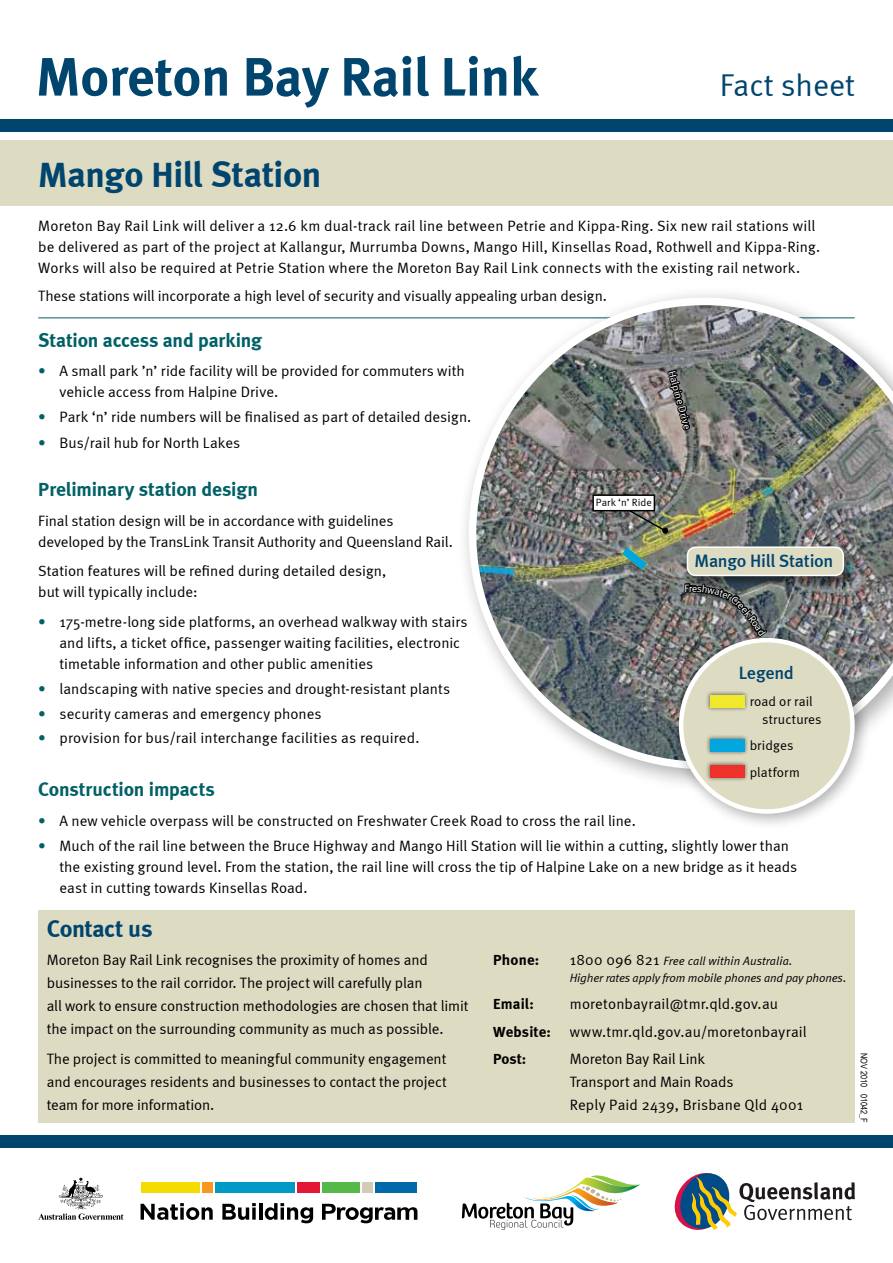
<style>
.page{position:relative;width:893px;height:1263px;background:#fff}
.page>*{position:absolute;margin:0;border:0;box-sizing:border-box;transform-origin:0 0}
.t1{font:700 54px "Meta";color:#00456e}
.t2{font:700 36px "Meta";letter-spacing:-.01em;color:#00456e}
.t3{font:31.5px "Meta Normal";color:#00456e}
.t4{font:700 24px "Meta";letter-spacing:-.02em;color:#00456e}
.t5{font:700 19.5px "Meta";letter-spacing:-.01em;color:#006166}
.t6{font:500 18px "Meta";letter-spacing:-.015em;color:#00456e}
.t7{font:15px/21px "Meta Normal";letter-spacing:.005em;color:#000}
.t8{font:700 15px "Meta";letter-spacing:.005em;color:#000}
.t9{font:13.5px/18px "Meta Normal";letter-spacing:.015em;color:#000}
.t10{font:italic 12px/17px "Meta Normal";letter-spacing:-.01em;color:#000}
.t11{font:10.5px "Meta Normal";color:#fff}
.t12{font:10.5px "Meta Normal";letter-spacing:.01em;color:#000}
.t13{font:9px "Arial Narrow";color:#000}
.s1{color:#006166}
.s2{font-style:normal;font-size:15px}
.s3{font-style:normal}
</style>
<div class="page">
<div style="left:0;top:140px;width:893px;height:66px;background:#dedbc3"></div>
<div style="left:38px;top:910px;width:817px;height:213px;background:#dedbc3"></div>
<hr style="left:38px;top:317px;width:817px;height:1px;background:#006166">
<div style="left:454px;top:283px;width:439px;height:509px;background:#fff"></div>
<img style="left:469px;top:298px;width:424px;height:471px">
<svg style="left:621px;top:505px;width:47px;height:29px"></svg>
<div style="left:593px;top:495px;width:61px;height:16px;background:#fff"></div>
<div style="left:592px;top:494px;width:63px;height:17px;border:2px solid #000"></div>
<svg style="left:666px;top:368px;width:26px;height:64px;background:#666561"></svg>
<div style="left:682px;top:542px;width:176px;height:48px;background:#000;opacity:.5"></div>
<div style="left:687px;top:547px;width:156px;height:28px;background:#dedbc3;border-radius:9px"></div>
<div style="left:687px;top:546px;width:157px;height:30px;border:2px solid #fff;border-radius:9px"></div>
<div style="left:667px;top:626px;width:203px;height:203px;background:#000;opacity:.3"></div>
<div style="left:681px;top:640px;width:171px;height:171px;background:#dedbc3;border-radius:50%"></div>
<div style="left:679px;top:638px;width:176px;height:176px;border:4px solid #fff;border-radius:50%"></div>
<div style="left:705px;top:689px;width:43px;height:22px;background:#000;opacity:.5"></div>
<div style="left:710px;top:695px;width:34px;height:13px;background:#f0e92b"></div>
<div style="left:705px;top:733px;width:43px;height:22px;background:#000;opacity:.5"></div>
<div style="left:710px;top:739px;width:34px;height:13px;background:#00a6dd"></div>
<div style="left:705px;top:759px;width:43px;height:22px;background:#000;opacity:.5"></div>
<div style="left:710px;top:765px;width:34px;height:13px;background:#ee312a"></div>
<svg style="left:622px;top:547px;width:25px;height:23px"></svg>
<div style="left:0;top:119px;width:893px;height:13px;background:#00456e"></div>
<div style="left:0;top:1135px;width:893px;height:13px;background:#00456e"></div>
<svg style="left:675px;top:1173px;width:180px;height:57px"></svg>
<div style="left:202px;top:1182px;width:10px;height:10px;background:#f8971d"></div>
<div style="left:297px;top:1182px;width:23px;height:10px;background:#e31837"></div>
<div style="left:363px;top:1182px;width:10px;height:10px;background:#d3cab7"></div>
<div style="left:141px;top:1182px;width:58px;height:10px;background:#f4dc00"></div>
<div style="left:375px;top:1182px;width:42px;height:10px;background:#0069aa"></div>
<div style="left:215px;top:1182px;width:79px;height:10px;background:#009ac7"></div>
<div style="left:322px;top:1182px;width:38px;height:10px;background:#54b948"></div>
<svg style="left:141px;top:1203px;width:72px;height:17px"></svg>
<svg style="left:222px;top:1203px;width:34px;height:17px"></svg>
<hr style="left:259px;top:1203px;width:3px;height:17px;background:#000">
<svg style="left:265px;top:1203px;width:48px;height:20px"></svg>
<svg style="left:322px;top:1204px;width:95px;height:19px"></svg>
<svg style="left:38px;top:1177px;width:85px;height:43px"></svg>
<svg style="left:462px;top:1175px;width:178px;height:55px"></svg>
<img style="left:683px;top:552px;width:86px;height:87px">
<h1 class="t1" style="left:36px;top:45px;width:503px">Moreton Bay Rail Link</h1>
<h2 class="t2" style="left:38px;top:154px;width:285px">Mango Hill Station</h2>
<h3 class="t3" style="left:720px;top:67px;width:137px">Fact sheet</h3>
<p class="t7" style="left:38px;top:215px;width:783px">Moreton Bay Rail Link will deliver a 12.6 km dual-track rail line between Petrie and Kippa-Ring. Six new rail stations will be delivered as part of the project at Kallangur, Murrumba Downs, Mango Hill, Kinsellas Road, Rothwell and Kippa-Ring.<br>Works will also be required at Petrie Station where the Moreton Bay Rail Link connects with the existing rail network.</p>
<p class="t7" style="left:38px;top:285px;width:570px">These stations will incorporate a high level of security and visually appealing urban design.</p>
<h3 class="t5" style="left:38px;top:328px;width:225px">Station access and parking</h3>
<p class="t7" style="left:60px;top:360px;width:407px;text-indent:-21px"><span class="s1">•</span> A small park ’n’ ride facility will be provided for commuters with vehicle access from Halpine Drive.</p>
<p class="t7" style="left:38px;top:407px;width:435px"><span class="s1">•</span> Park ‘n’ ride numbers will be finalised as part of detailed design.</p>
<p class="t7" style="left:38px;top:432px;width:203px"><span class="s1">•</span> Bus/rail hub for North Lakes</p>
<h3 class="t5" style="left:38px;top:478px;width:221px">Preliminary station design</h3>
<p class="t7" style="left:38px;top:510px;width:416px">Final station design will be in accordance with guidelines developed by the TransLink Transit Authority and Queensland Rail.</p>
<p class="t7" style="left:38px;top:560px;width:350px">Station features will be refined during detailed design, but will typically include:</p>
<p class="t7" style="left:60px;top:611px;width:409px;text-indent:-21px"><span class="s1">•</span> 175-metre-long side platforms, an overhead walkway with stairs and lifts, a ticket office, passenger waiting facilities, electronic timetable information and other public amenities</p>
<p class="t7" style="left:38px;top:678px;width:413px"><span class="s1">•</span> landscaping with native species and drought-resistant plants</p>
<p class="t7" style="left:38px;top:703px;width:285px"><span class="s1">•</span> security cameras and emergency phones</p>
<p class="t7" style="left:38px;top:727px;width:383px"><span class="s1">•</span> provision for bus/rail interchange facilities as required.</p>
<h3 class="t5" style="left:38px;top:778px;width:178px">Construction impacts</h3>
<p class="t7" style="left:38px;top:810px;width:599px"><span class="s1">•</span> A new vehicle overpass will be constructed on Freshwater Creek Road to cross the rail line.</p>
<p class="t7" style="left:60px;top:835px;width:739px;text-indent:-21px"><span class="s1">•</span> Much of the rail line between the Bruce Highway and Mango Hill Station will lie within a cutting, slightly lower than the existing ground level. From the station, the rail line will cross the tip of Halpine Lake on a new bridge as it heads east in cutting towards Kinsellas Road.</p>
<p class="t11" style="left:677px;top:369px;width:62px;rotate:74deg">Halpine Drive</p>
<p class="t12" style="left:596px;top:497px;width:57px">Park ‘n’ Ride</p>
<p class="t6" style="left:694px;top:550px;width:140px">Mango Hill Station</p>
<p class="t6" style="left:739px;top:662px;width:57px">Legend</p>
<p class="t9" style="left:762px;top:692px;width:61px;text-indent:-12px">road or rail structures</p>
<p class="t9" style="left:750px;top:732px;width:52px;line-height:26.5px">bridges platform</p>
<h3 class="t4" style="left:47px;top:915px;width:107px">Contact us</h3>
<p class="t7" style="left:47px;top:948px;width:423px;line-height:23.1px">Moreton Bay Rail Link recognises the proximity of homes and businesses to the rail corridor. The project will carefully plan<br>all work to ensure construction methodologies are chosen that limit the impact on the surrounding community as much as possible.</p>
<p class="t7" style="left:47px;top:1047px;width:402px;line-height:23.1px;text-align:justify">The project is committed to meaningful community engagement and encourages residents and businesses to contact the project team for more information.</p>
<p class="t8" style="left:493px;top:951px;width:47px">Phone:</p>
<p class="t10" style="left:570px;top:952px;width:278px"><span class="s2">1800 096 821</span> Free call within Australia.<br>Higher rates apply from mobile phones and pay phones<span class="s3">.</span></p>
<p class="t8" style="left:493px;top:995px;width:42px">Email:</p>
<p class="t7" style="left:570px;top:993px;width:210px">moretonbayrail@tmr.qld.gov.au</p>
<p class="t8" style="left:493px;top:1022px;width:59px">Website:</p>
<p class="t7" style="left:570px;top:1021px;width:238px">www.tmr.qld.gov.au/moretonbayrail</p>
<p class="t8" style="left:493px;top:1050px;width:34px">Post:</p>
<p class="t7" style="left:570px;top:1047px;width:235px;line-height:23px">Moreton Bay Rail Link<br>Transport and Main Roads<br>Reply Paid 2439, Brisbane Qld 4001</p>
<p class="t13" style="left:871px;top:1053px;width:71px;rotate:90deg">NOV 2010 01042_F</p>
</div>
